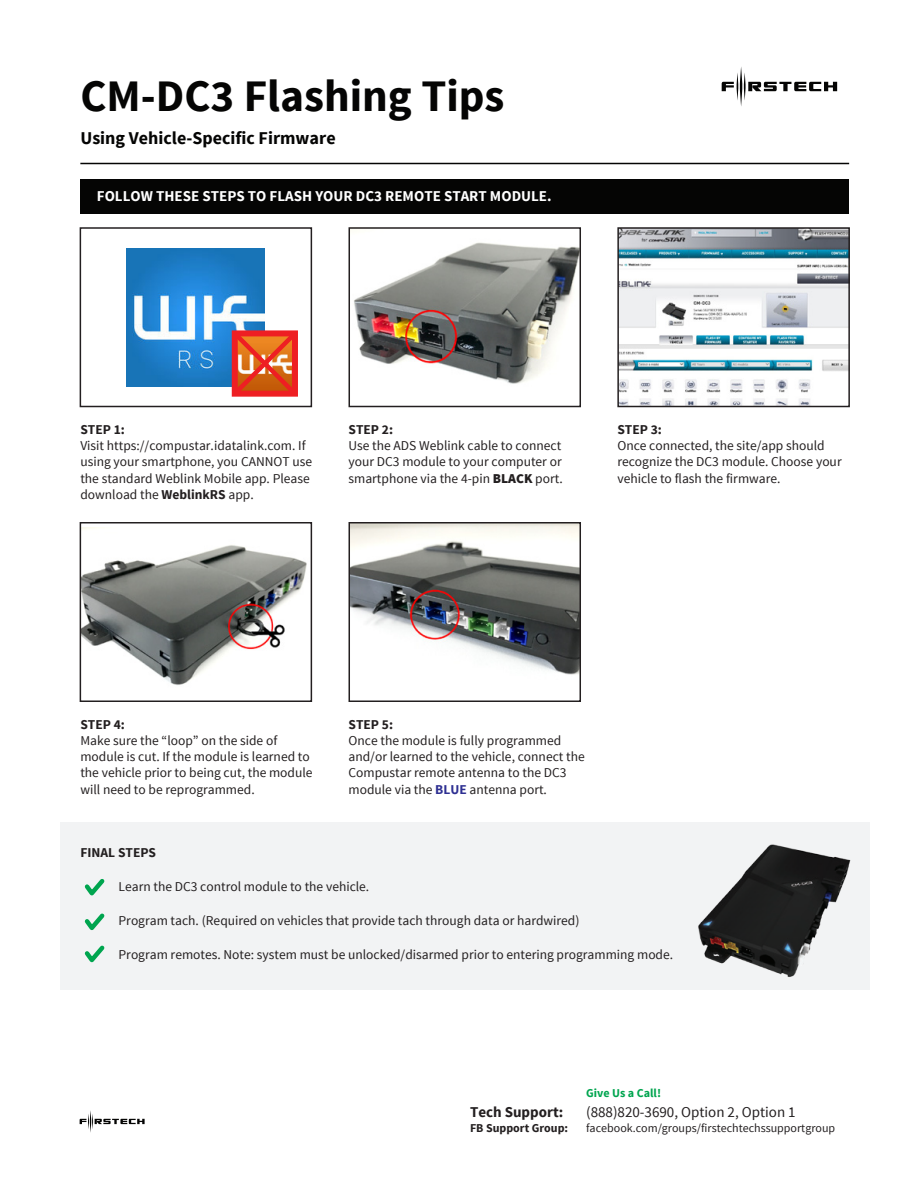
<style>
.page{position:relative;width:918px;height:1188px;background:#fff}
.page>*{position:absolute;margin:0;border:0;box-sizing:border-box;transform-origin:0 0}
.t1{font:700 45px "Source Sans Pro";color:#050504}
.t2{font:700 18px "Source Sans Pro";color:#050504}
.t3{font:700 15px "Source Sans Pro";color:#fff}
.t4{font:15px "Source Sans Pro";color:#231f20}
.t5{font:700 15px "Source Sans Pro";color:#231f20}
.t6{font:13.5px/16.2px "Source Sans Pro";color:#231f20}
.t7{font:700 13.5px "Source Sans Pro";color:#231f20}
.t8{font:12px "Source Sans Pro";color:#231f20}
.t9{font:700 12px "Source Sans Pro";color:#231f20}
.t10{font:700 12px "Source Sans Pro";color:#00a54f}
.s1{font-weight:700}
.s2{font-weight:900}
.s3{font-weight:700;color:#2e3092}
</style>
<div class="page">
<img style="left:352px;top:525px;width:226px;height:150px">
<img style="left:83px;top:527px;width:224px;height:158px">
<img style="left:620px;top:230px;width:227px;height:174px">
<img style="left:354px;top:242px;width:224px;height:142px">
<svg style="left:722px;top:67px;width:115px;height:39px"></svg>
<hr style="left:80px;top:163px;width:769px;height:1px;background:#050504">
<div style="left:80px;top:179px;width:769px;height:34px;background:#050504"></div>
<div style="left:60px;top:822px;width:810px;height:168px;background:#f2f3f4"></div>
<div style="left:80px;top:227px;width:232px;height:180px;border:2px solid #231f20"></div>
<div style="left:349px;top:227px;width:232px;height:180px;border:2px solid #231f20"></div>
<div style="left:617px;top:227px;width:233px;height:180px;border:2px solid #231f20"></div>
<div style="left:80px;top:522px;width:232px;height:180px;border:2px solid #231f20"></div>
<div style="left:349px;top:522px;width:232px;height:180px;border:2px solid #231f20"></div>
<svg style="left:84px;top:879px;width:21px;height:17px"></svg>
<svg style="left:84px;top:913px;width:21px;height:18px"></svg>
<svg style="left:84px;top:945px;width:21px;height:18px"></svg>
<img style="left:698px;top:844px;width:153px;height:133px">
<img style="left:127px;top:248px;width:138px;height:138px">
<svg style="left:228px;top:327px;width:70px;height:70px;background:#d95f41"></svg>
<svg style="left:80px;top:1110px;width:65px;height:23px"></svg>
<h1 class="t1" style="left:80px;top:67px;width:426px">CM-DC3 Flashing Tips</h1>
<h2 class="t2" style="left:80px;top:127px;width:257px">Using Vehicle-Specific Firmware</h2>
<p class="t3" style="left:97px;top:187px;width:456px">FOLLOW THESE STEPS TO FLASH YOUR DC3 REMOTE START MODULE.</p>
<p class="t7" style="left:80px;top:421px;width:46px">STEP 1:</p>
<p class="t6" style="left:80px;top:437px;width:233px">Visit https://compustar.idatalink.com. If using your smartphone, you CANNOT use the standard Weblink Mobile app. Please download the <span class="s1">WeblinkRS</span> app.</p>
<p class="t7" style="left:349px;top:421px;width:46px">STEP 2:</p>
<p class="t6" style="left:349px;top:437px;width:216px;text-align:justify">Use the ADS Weblink cable to connect your DC3 module to your computer or smartphone via the 4-pin <span class="s2">BLACK</span> port.</p>
<p class="t7" style="left:617px;top:421px;width:46px">STEP 3:</p>
<p class="t6" style="left:617px;top:437px;width:226px">Once connected, the site/app should recognize the DC3 module. Choose your vehicle to flash the firmware.</p>
<p class="t7" style="left:80px;top:715px;width:46px">STEP 4:</p>
<p class="t6" style="left:80px;top:732px;width:234px">Make sure the “loop” on the side of module is cut. If the module is learned to the vehicle prior to being cut, the module will need to be reprogrammed.</p>
<p class="t7" style="left:349px;top:715px;width:46px">STEP 5:</p>
<p class="t6" style="left:349px;top:732px;width:238px">Once the module is fully programmed and/or learned to the vehicle, connect the Compustar remote antenna to the DC3 module via the <span class="s3">BLUE</span> antenna port.</p>
<p class="t7" style="left:80px;top:844px;width:77px">FINAL STEPS</p>
<p class="t6" style="left:119px;top:878px;width:252px">Learn the DC3 control module to the vehicle.</p>
<p class="t6" style="left:119px;top:912px;width:462px">Program tach. (Required on vehicles that provide tach through data or hardwired)</p>
<p class="t6" style="left:119px;top:946px;width:556px">Program remotes. Note: system must be unlocked/disarmed prior to entering programming mode.</p>
<p class="t5" style="left:470px;top:1102px;width:95px">Tech Support:</p>
<p class="t9" style="left:470px;top:1120px;width:100px">FB Support Group:</p>
<p class="t10" style="left:586px;top:1085px;width:76px">Give Us a Call!</p>
<p class="t4" style="left:586px;top:1103px;width:211px">(888)820-3690, Option 2, Option 1</p>
<p class="t8" style="left:586px;top:1121px;width:251px">facebook.com/groups/firstechtechssupportgroup</p>
</div>
